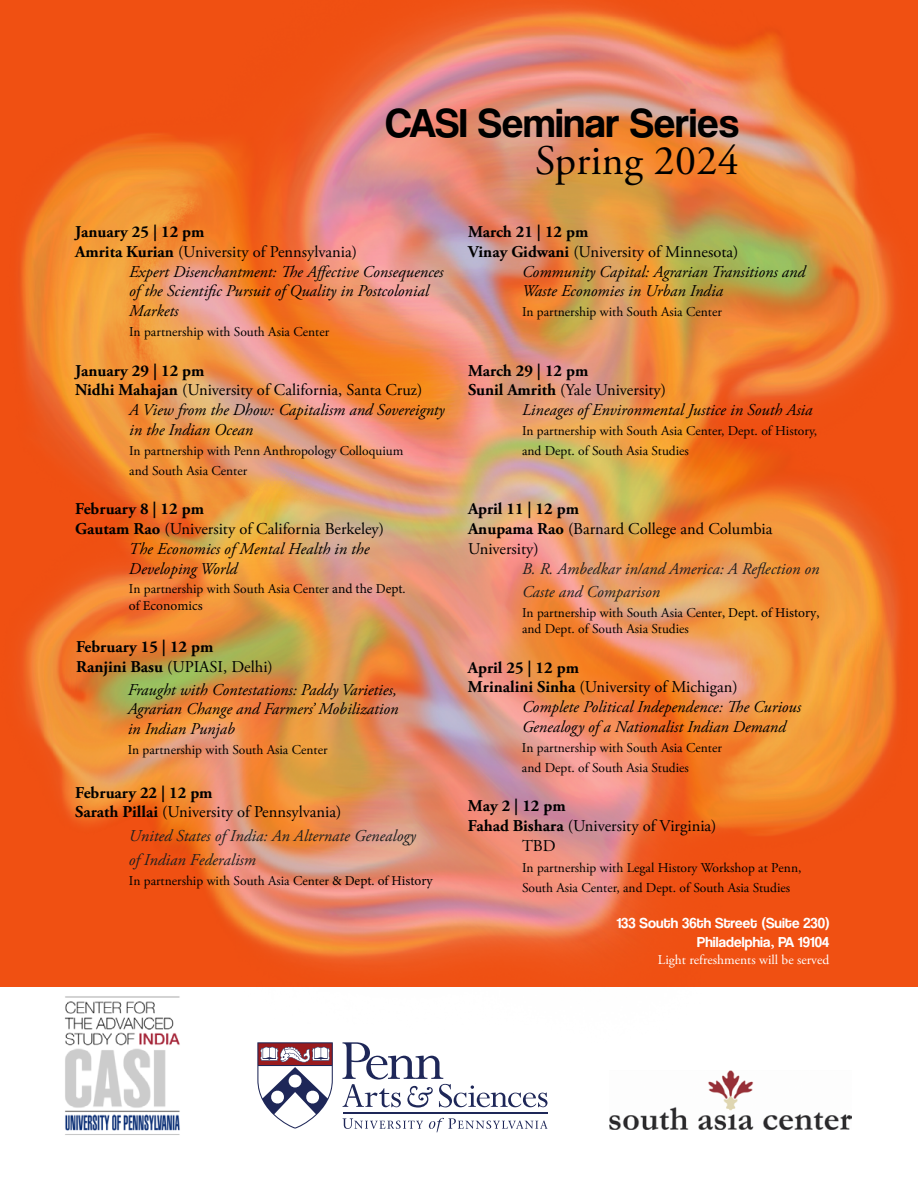
<style>
.page{position:relative;width:918px;height:1188px;background:#fff}
.page>*{position:absolute;margin:0;border:0;box-sizing:border-box;transform-origin:0 0}
.t1{font:42px "Coolvetica Rg";letter-spacing:.005em;color:#000}
.t2{font:42px "Adobe Garamond Pro";letter-spacing:.005em;color:#000}
.t3{font:italic 16.5px/19.8px "Adobe Garamond Pro";color:#000;text-align:justify}
.t4{font:16.5px/19.8px "Adobe Garamond Pro";color:#000}
.t5{font:700 16.5px/20px "Adobe Garamond Pro";color:#000}
.t6{font:italic 16.5px/23.4px "Adobe Garamond Pro";color:#1f1f1f}
.t7{font:15px/18.9px "Coolvetica Rg";letter-spacing:.005em;color:#fff;text-align:right}
.t8{font:13.5px/19.8px "Adobe Garamond Pro";color:#000}
.t9{font:13.5px "Adobe Garamond Pro";color:#fff}
.t10{font:13.5px "Minion Pro";color:#000}
.s1{font-weight:700}
.s2{font-family:"Minion Pro"}
.s3{font-weight:400}
.s4{font-family:"Minion Pro";font-weight:700}
</style>
<div class="page">
<img style="left:0;top:0;width:917px;height:1133px">
<img style="left:58px;top:992px;width:134px;height:143px">
<img style="left:610px;top:1070px;width:241px;height:59px">
<h1 class="t1" style="left:385px;top:98px;width:355px">CASI Seminar Series</h1>
<h1 class="t2" style="left:535px;top:135px;width:205px">Spring 2024</h1>
<p class="t5" style="left:75px;top:222px;width:131px">January 25 | 12 pm</p>
<p class="t4" style="left:75px;top:242px;width:283px"><span class="s1">Amrita Kurian</span> (University of Pennsylvania)</p>
<p class="t3" style="left:129px;top:262px;width:316px">Expert Disenchantment: The Affective Consequences</p>
<p class="t3" style="left:129px;top:282px;width:301px">of the Scientific Pursuit of Quality in Postcolonial</p>
<p class="t3" style="left:129px;top:302px;width:51px">Markets</p>
<p class="t8" style="left:129px;top:322px;width:201px">In partnership with South Asia Center</p>
<p class="t5" style="left:75px;top:361px;width:131px">January 29 | 12 pm</p>
<p class="t4" style="left:75px;top:381px;width:349px"><span class="s1">Nidhi Mahajan</span> (University of California, Santa Cruz)</p>
<p class="t3" style="left:129px;top:401px;width:317px">A View from the Dhow: Capitalism and Sovereignty</p>
<p class="t3" style="left:129px;top:420px;width:125px">in the Indian Ocean</p>
<p class="t8" style="left:129px;top:441px;width:276px">In partnership with Penn Anthropology Colloquium and South Asia Center</p>
<p class="t5" style="left:75px;top:499px;width:130px">February 8 | 12 pm</p>
<p class="t4" style="left:75px;top:520px;width:310px"><span class="s1">Gautam Rao</span> (University of California Berkeley)</p>
<p class="t3" style="left:129px;top:539px;width:242px">The Economics of Mental Health in the</p>
<p class="t3" style="left:129px;top:559px;width:110px">Developing World</p>
<p class="t8" style="left:129px;top:580px;width:278px">In partnership with South Asia Center <span class="s2">and the Dept.</span></p>
<p class="t10" style="left:129px;top:596px;width:75px">of Economics</p>
<p class="t5" style="left:76px;top:637px;width:198px">February 15 | 12 pm<br>Ranjini Basu <span class="s3">(UPIASI, Delhi)</span></p>
<p class="t3" style="left:128px;top:680px;width:272px">Fraught with Contestations: Paddy Varieties, Agrarian Change and Farmers’ Mobilization in Indian Punjab</p>
<p class="t8" style="left:128px;top:740px;width:201px">In partnership with South Asia Center</p>
<p class="t5" style="left:75px;top:783px;width:268px">February 22 | 12 pm<br>Sarath Pillai <span class="s3">(University of Pennsylvania)</span></p>
<p class="t6" style="left:129px;top:825px;width:288px">United States of India: An Alternate Genealogy of Indian Federalism</p>
<p class="t8" style="left:129px;top:871px;width:305px">In partnership with South Asia Center <span class="s2">&amp; Dept. of History</span></p>
<p class="t5" style="left:468px;top:222px;width:122px">March 21 | 12 pm</p>
<p class="t4" style="left:468px;top:242px;width:272px"><span class="s1">Vinay Gidwani</span> (University of Minnesota)</p>
<p class="t3" style="left:522px;top:262px;width:285px">Community Capital: Agrarian Transitions and</p>
<p class="t3" style="left:522px;top:282px;width:203px">Waste Economies in Urban India</p>
<p class="t8" style="left:522px;top:303px;width:201px">In partnership with South Asia Center</p>
<p class="t5" style="left:468px;top:361px;width:122px">March 29 | 12 pm</p>
<p class="t4" style="left:468px;top:381px;width:200px"><span class="s1">Sunil Amrith</span> (Yale University)</p>
<p class="t3" style="left:522px;top:401px;width:292px">Lineages of Environmental Justice in South Asia</p>
<p class="t8" style="left:522px;top:421px;width:297px">In partnership with South Asia Center, Dept. of History, and Dept. of South Asia Studies</p>
<p class="t4" style="left:468px;top:500px;width:306px"><span class="s1">April 11 | 12 pm<br>Anupama Rao</span> (Barnard College and Columbia<br>University)</p>
<p class="t6" style="left:522px;top:557px;width:299px">B. R. Ambedkar in/and America: A Reflection on<br>Caste and Comparison</p>
<p class="t8" style="left:522px;top:605px;width:299px;line-height:16.2px">In partnership with South Asia Center<span class="s2">, Dept. of History, </span>and Dept. of South Asia Studies</p>
<p class="t5" style="left:468px;top:658px;width:112px">April 25 | 12 pm</p>
<p class="t4" style="left:468px;top:678px;width:271px"><span class="s1">Mrinalini Sinha</span> (University of Michigan)</p>
<p class="t3" style="left:522px;top:698px;width:281px">Complete Political Independence: The Curious</p>
<p class="t3" style="left:522px;top:717px;width:266px">Genealogy of a Nationalist Indian Demand</p>
<p class="t8" style="left:522px;top:738px;width:201px">In partnership with South Asia Center and Dept. of South Asia Studies</p>
<p class="t5" style="left:468px;top:796px;width:99px">May 2 | 12 pm</p>
<p class="t4" style="left:468px;top:817px;width:250px"><span class="s1">Fahad Bishara</span> (University of Virginia)</p>
<p class="t4" style="left:522px;top:836px;width:35px">TBD</p>
<p class="t8" style="left:522px;top:858px;width:281px">In partnership with Legal History Workshop at Penn,<br>South Asia Center, and Dept. of South Asia Studies</p>
<p class="t7" style="left:617px;top:913px;width:215px">133 South 36th Street (Suite 230)<br>Philadelphia<span class="s4">,</span> PA 19104</p>
<p class="t9" style="left:658px;top:952px;width:173px">Light refreshments will be served</p>
</div>
